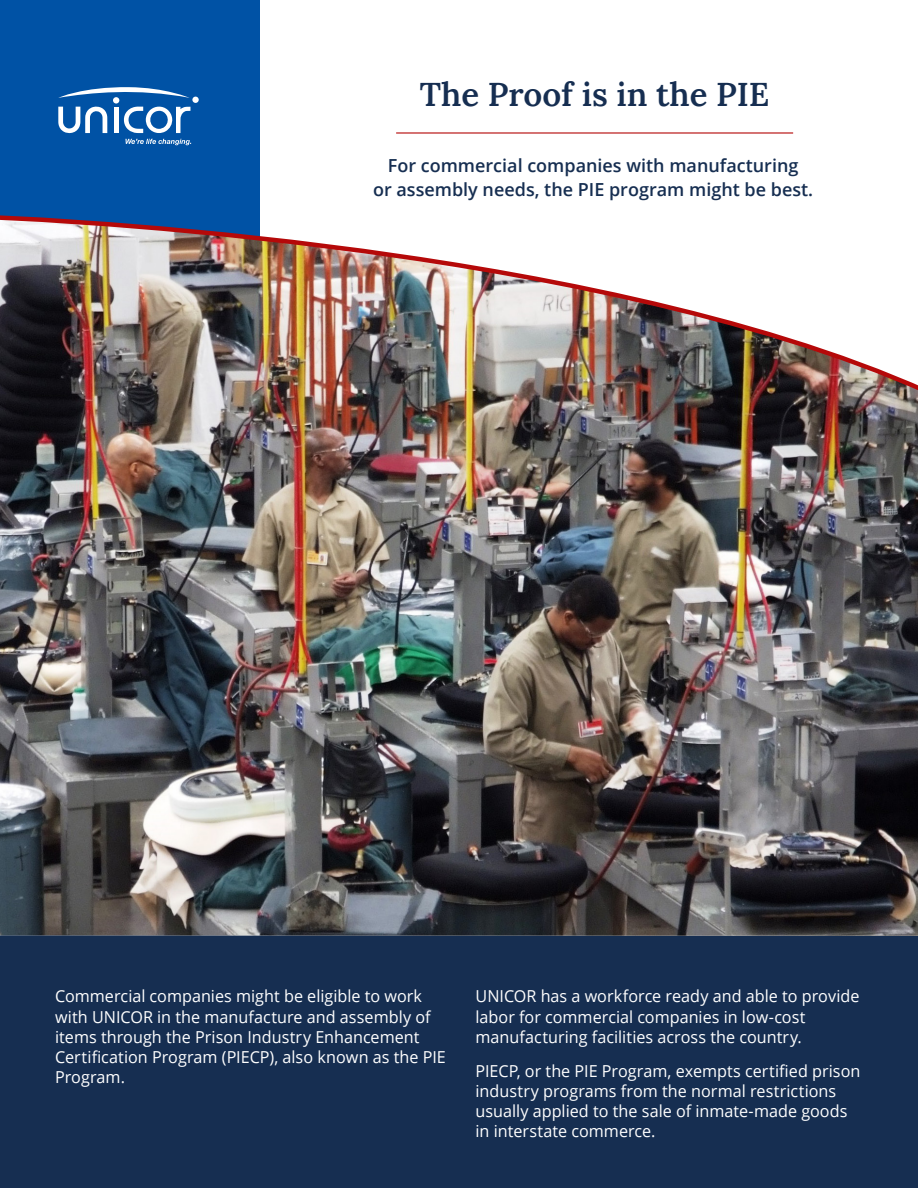
<style>
.page{position:relative;width:918px;height:1188px;background:#fff}
.page>*{position:absolute;margin:0;border:0;box-sizing:border-box;transform-origin:0 0}
.t1{font:600 33px "Lora";color:#162e51}
.t2{font:600 18px/24px "Open Sans";color:#162e51;text-align:center}
.Body_White{font:16.5px/20.2px "Open Sans";color:#fff}
</style>
<div class="page">
<div style="left:0;top:0;width:260px;height:247px;background:#0052a5"></div>
<div style="left:0;top:936px;width:918px;height:252px;background:#162e51"></div>
<img style="left:0;top:398px;width:918px;height:538px">
<hr style="left:396px;top:132px;width:397px;height:2px;background:#c74646">
<svg style="left:58px;top:106px;width:49px;height:27px"></svg>
<hr style="left:114px;top:107px;width:4px;height:26px;background:#fff">
<svg style="left:124px;top:106px;width:66px;height:27px"></svg>
<div style="left:113px;top:97px;width:6px;height:7px;background:#fff;border-radius:50%"></div>
<svg style="left:125px;top:139px;width:66px;height:6px"></svg>
<svg style="left:58px;top:87px;width:132px;height:11px"></svg>
<div style="left:192px;top:97px;width:7px;height:6px;background:#fff;border-radius:50%"></div>
<img style="left:0;top:215px;width:918px;height:183px">
<p class="t1" style="left:420px;top:69px;width:351px">The Proof is in the PIE</p>
<p class="t2" style="left:373px;top:153px;width:442px">For commercial companies with manufacturing<br>or assembly needs, the PIE program might be best.</p>
<p class="Body_White" style="left:55px;top:986px;width:392px">Commercial companies might be eligible to work with UNICOR in the manufacture and assembly of items through the Prison Industry Enhancement Certification Program (PIECP), also known as the PIE Program.</p>
<p class="Body_White" style="left:476px;top:986px;width:385px">UNICOR has a workforce ready and able to provide labor for commercial companies in low-cost manufacturing facilities across the country.</p>
<p class="Body_White" style="left:476px;top:1060px;width:386px">PIECP, or the PIE Program, exempts certified prison industry programs from the normal restrictions usually applied to the sale of inmate-made goods in interstate commerce.</p>
</div>
